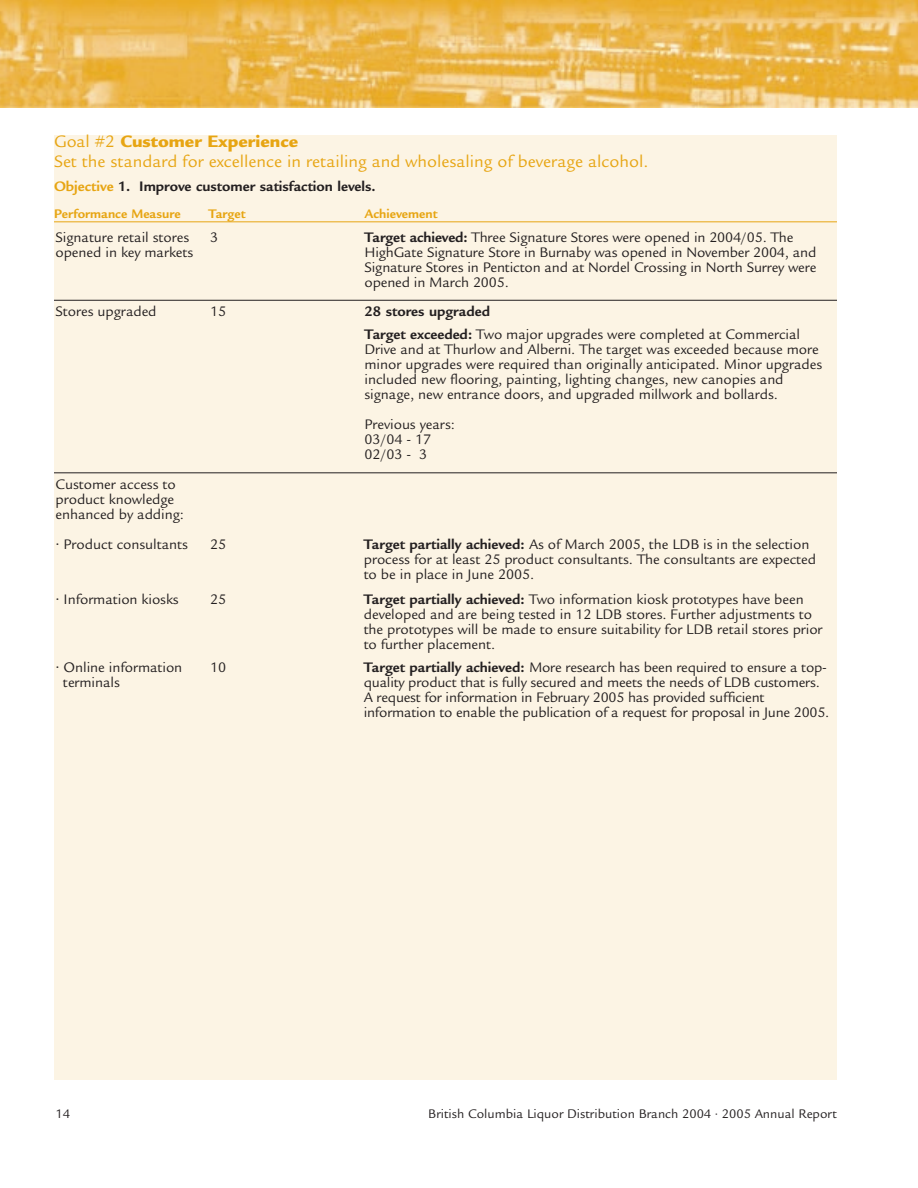
<style>
.page{position:relative;width:918px;height:1188px;background:#fff}
.page>*{position:absolute;margin:0;border:0;box-sizing:border-box;transform-origin:0 0}
.t1{font:18px/19.5px "Legacy Sans";color:#e7a512}
.t2{font:15px/15px "Legacy Sans";letter-spacing:-.005em;color:#231f20}
.t3{font:700 15px "Legacy Sans";color:#231f20}
.t4{font:13.5px "Legacy Sans";color:#231f20}
.t5{font:700 13.5px "Legacy Sans";color:#e7a512}
.s1{font-weight:900}
.s2{color:#e7a512}
.s3{font-weight:700}
.s4{font-size:12px}
</style>
<div class="page">
<div style="left:54px;top:135px;width:783px;height:945px;background:#fcf4e4"></div>
<hr style="left:54px;top:221px;width:783px;height:1px;background:#e7a512">
<hr style="left:54px;top:300px;width:783px;height:1px;background:#231f20">
<hr style="left:54px;top:472px;width:783px;height:1px;background:#231f20">
<img style="left:0;top:0;width:918px;height:108px">
<p class="t1" style="left:54px;top:134px;width:596px">Goal #2 <span class="s1">Customer Experience<br></span>Set the standard for excellence in retailing and wholesaling of beverage alcohol.</p>
<p class="t3" style="left:54px;top:181px;width:323px"><span class="s2">Objective</span> 1. Improve customer satisfaction levels.</p>
<p class="t5" style="left:54px;top:209px;width:128px">Performance Measure</p>
<p class="t5" style="left:209px;top:209px;width:39px">Target</p>
<p class="t5" style="left:365px;top:209px;width:74px">Achievement</p>
<p class="t2" style="left:55px;top:231px;width:139px">Signature retail stores opened in key markets</p>
<p class="t2" style="left:210px;top:231px;width:10px">3</p>
<p class="t2" style="left:364px;top:231px;width:453px"><span class="s3">Target achieved:</span> Three Signature Stores were opened in 2004/05. The HighGate Signature Store in Burnaby was opened in November 2004, and Signature Stores in Penticton and at Nordel Crossing in North Surrey were opened in March 2005.</p>
<p class="t2" style="left:56px;top:306px;width:103px">Stores upgraded</p>
<p class="t2" style="left:210px;top:306px;width:18px">15</p>
<p class="t2" style="left:364px;top:302px;width:437px;line-height:22.5px"><span class="s3">28 stores upgraded<br>Target exceeded:</span> Two major upgrades were completed at Commercial</p>
<p class="t2" style="left:365px;top:343px;width:459px">Drive and at Thurlow and Alberni. The target was exceeded because more minor upgrades were required than originally anticipated. Minor upgrades included new flooring, painting, lighting changes, new canopies and signage, new entrance doors, and upgraded millwork and bollards.</p>
<p class="t2" style="left:365px;top:418px;width:92px">Previous years:<br>03/04 - 17<br>02/03 - 3</p>
<p class="t2" style="left:55px;top:478px;width:130px">Customer access to product knowledge enhanced by adding:</p>
<p class="t2" style="left:55px;top:538px;width:134px">• Product consultants</p>
<p class="t2" style="left:210px;top:538px;width:18px">25</p>
<p class="t2" style="left:364px;top:538px;width:454px"><span class="s3">Target partially achieved:</span> As of March 2005, the LDB is in the selection process for at least 25 product consultants. The consultants are expected to be in place in June 2005.</p>
<p class="t2" style="left:55px;top:594px;width:125px">• Information kiosks</p>
<p class="t2" style="left:210px;top:594px;width:18px">25</p>
<p class="t2" style="left:364px;top:594px;width:460px"><span class="s3">Target partially achieved:</span> Two information kiosk prototypes have been developed and are being tested in 12 LDB stores. Further adjustments to the prototypes will be made to ensure suitability for LDB retail stores prior to further placement.</p>
<p class="t2" style="left:63px;top:661px;width:121px;text-indent:-8px">• Online information terminals</p>
<p class="t2" style="left:210px;top:661px;width:18px">10</p>
<p class="t2" style="left:364px;top:661px;width:467px"><span class="s3">Target partially achieved:</span> More research has been required to ensure a top&shy;quality product that is fully secured and meets the needs of LDB customers.<br>A request for information in February 2005 has provided sufficient information to enable the publication of a request for proposal in June 2005.</p>
<p class="t4" style="left:56px;top:1108px;width:16px">14</p>
<p class="t4" style="left:428px;top:1108px;width:410px">British Columbia Liquor Distribution Branch 2004 <span class="s4">•</span> 2005 Annual Report</p>
</div>
